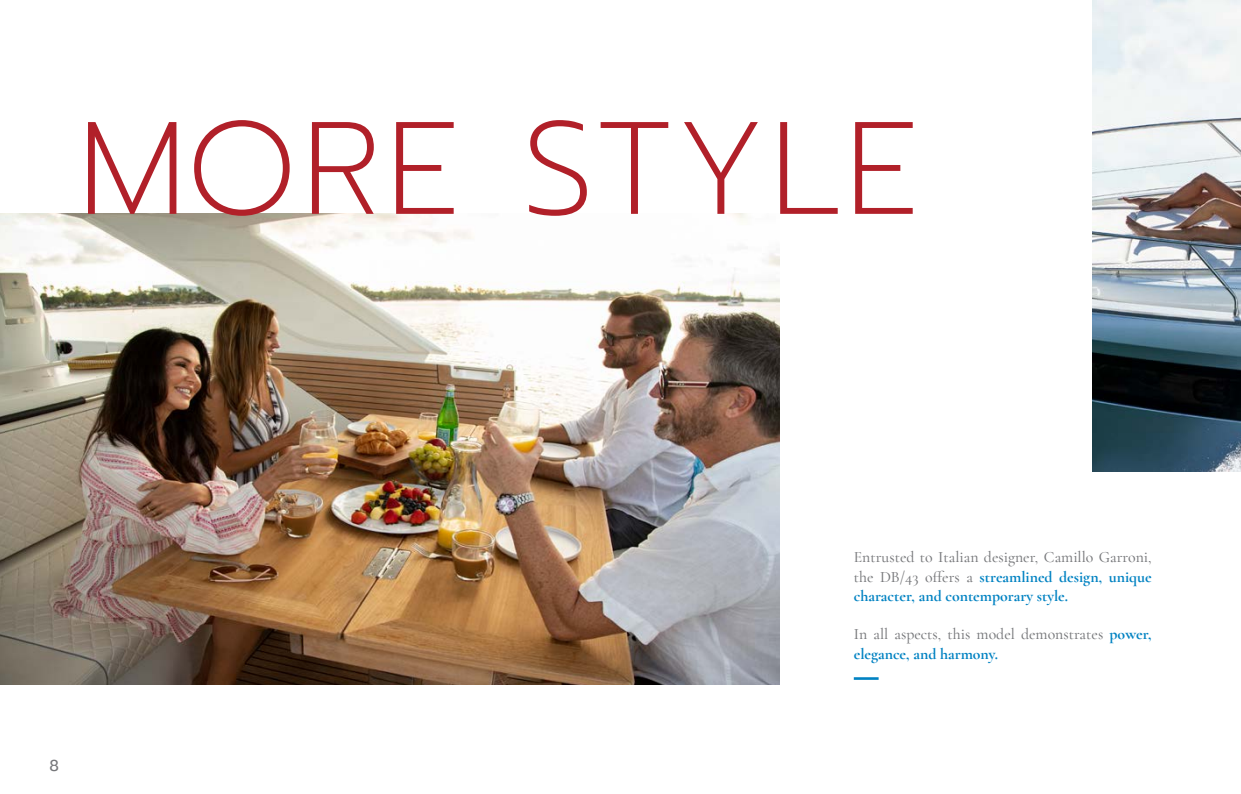
<style>
.page{position:relative;width:1241px;height:794px;background:#fff}
.page>*{position:absolute;margin:0;border:0;box-sizing:border-box;transform-origin:0 0}
.t1{font:200 131.25px "Prompt";letter-spacing:.03em;color:#b12029}
.t2{font:500 15.75px/19.2px "Cormorant Garamond";color:#76777a;text-align:justify}
.t3{font:15.75px "Prompt";color:#76777a}
.s1{font-weight:700;color:#0082c2}
</style>
<div class="page">
<img style="left:0;top:213px;width:779px;height:472px">
<img style="left:1092px;top:0;width:148px;height:471px">
<hr style="left:853px;top:677px;width:25px;height:3px;background:#0082c2">
<h1 class="t1" style="left:78px;top:78px;width:842px">MORE STYLE</h1>
<p class="t3" style="left:50px;top:754px;width:11px">8</p>
<p class="t2" style="left:853px;top:547px;width:299px">Entrusted to Italian designer, Camillo Garroni, the DB/43 offers a <span class="s1">streamlined design, unique character, and contemporary style.</span></p>
<p class="t2" style="left:853px;top:624px;width:299px">In all aspects, this model demonstrates <span class="s1">power, elegance, and harmony.</span></p>
</div>
